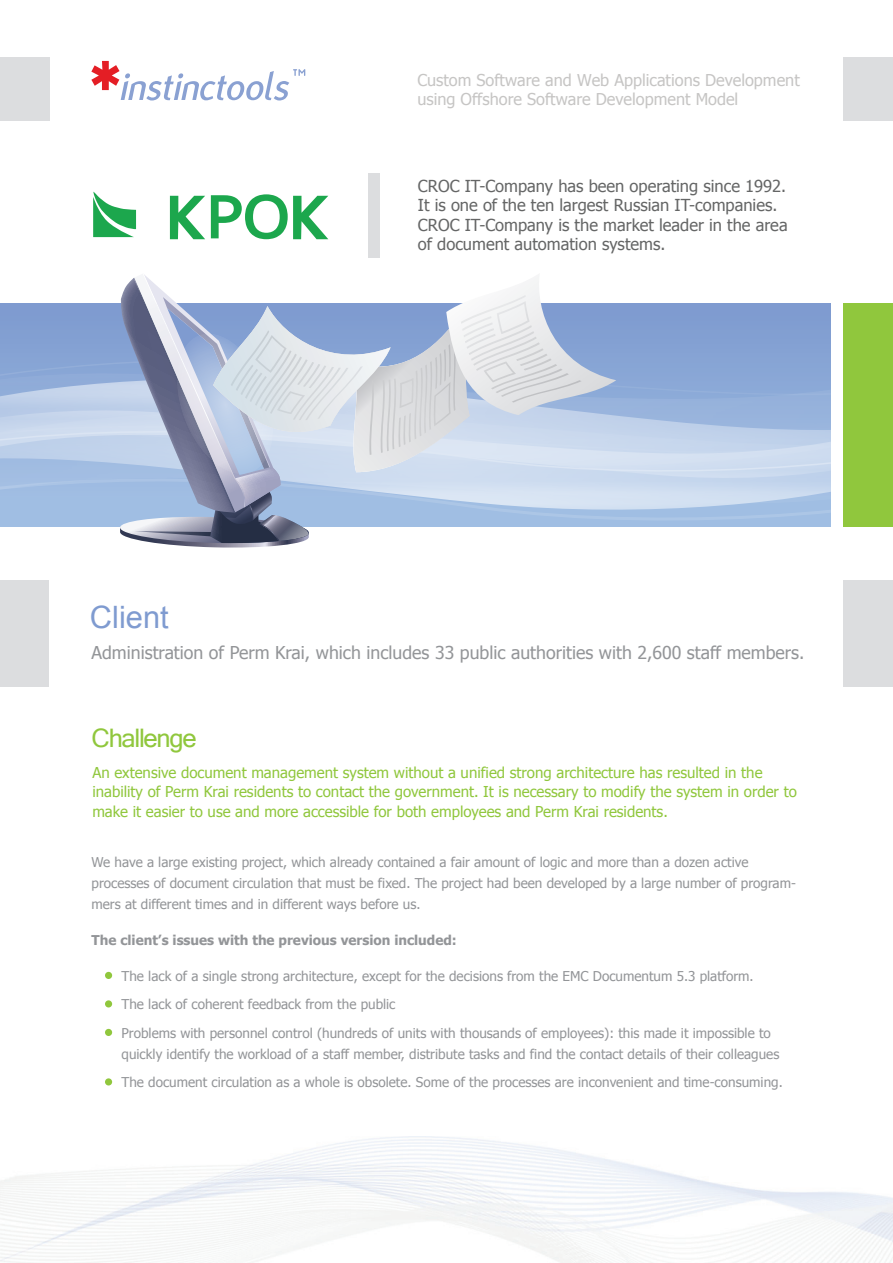
<style>
.page{position:relative;width:893px;height:1263px;background:#fff}
.page>*{position:absolute;margin:0;border:0;box-sizing:border-box;transform-origin:0 0}
.t1{font:30.9px "Arial";color:#7f9bd0}
.t2{font:25.5px "Microsoft Sans Serif";letter-spacing:-.05em;color:#90c73d}
.t3{font:17.7px "Tahoma";color:#939598}
.t4{font:16.5px/19.5px "Tahoma";color:#656666}
.t5{font:16.35px/19.5px "Tahoma";color:#c6c5c4}
.t6{font:15px/19.5px "Tahoma";color:#90c73d}
.t7{font:13.5px/28.5px "Tahoma";color:#939598}
.t8{font:700 13.5px "Tahoma";color:#939598}
</style>
<div class="page">
<div style="left:843px;top:580px;width:50px;height:106px;background:#dcdddf"></div>
<div style="left:0;top:580px;width:48px;height:106px;background:#dcdddf"></div>
<div style="left:368px;top:173px;width:12px;height:84px;background:#dcdddf"></div>
<svg style="left:93px;top:192px;width:43px;height:45px"></svg>
<svg style="left:170px;top:196px;width:35px;height:43px"></svg>
<svg style="left:211px;top:194px;width:117px;height:45px"></svg>
<div style="left:843px;top:58px;width:50px;height:63px;background:#dcdddf"></div>
<div style="left:0;top:58px;width:50px;height:63px;background:#dcdddf"></div>
<svg style="left:91px;top:61px;width:214px;height:40px"></svg>
<div style="left:105px;top:972px;width:7px;height:7px;background:#90c73d;border-radius:50%"></div>
<div style="left:105px;top:1000px;width:7px;height:7px;background:#90c73d;border-radius:50%"></div>
<div style="left:105px;top:1029px;width:7px;height:7px;background:#90c73d;border-radius:50%"></div>
<div style="left:105px;top:1078px;width:7px;height:7px;background:#90c73d;border-radius:50%"></div>
<div style="left:843px;top:303px;width:50px;height:224px;background:#90c73d"></div>
<svg style="left:0;top:275px;width:831px;height:273px"></svg>
<p class="t5" style="left:417px;top:69px;width:384px">Custom Software and Web Applications Development using Offshore Software Development Model</p>
<p class="t4" style="left:418px;top:175px;width:371px">CROC IT-Company has been operating since 1992.<br>It is one of the ten largest Russian IT-companies.<br>CROC IT-Company is the market leader in the area of document automation systems.</p>
<h1 class="t1" style="left:90px;top:596px;width:80px">Client</h1>
<h3 class="t3" style="left:92px;top:641px;width:714px">Administration of Perm Krai, which includes 33 public authorities with 2,600 staff members.</h3>
<h2 class="t2" style="left:92px;top:724px;width:107px">Сhallenge</h2>
<p class="t6" style="left:92px;top:762px;width:706px">An extensive document management system without a unified strong architecture has resulted in the inability of Perm Krai residents to contact the government. It is necessary to modify the system in order to make it easier to use and more accessible for both employees and Perm Krai residents.</p>
<p class="t7" style="left:92px;top:850px;width:706px;line-height:21px">We have a large existing project, which already contained a fair amount of logic and more than a dozen active processes of document circulation that must be fixed. The project had been developed by a large number of program&shy;mers at different times and in different ways before us.</p>
<p class="t8" style="left:92px;top:930px;width:367px">The client’s issues with the previous version included:</p>
<p class="t7" style="left:122px;top:961px;width:651px">The lack of a single strong architecture, except for the decisions from the EMC Documentum 5.3 platform.<br>The lack of coherent feedback from the public<br>Problems with personnel control (hundreds of units with thousands of employees): this made it impossible to</p>
<p class="t7" style="left:122px;top:1039px;width:663px">quickly identify the workload of a staff member, distribute tasks and find the contact details of their colleagues<br>The document circulation as a whole is obsolete. Some of the processes are inconvenient and time-consuming.</p>
</div>
